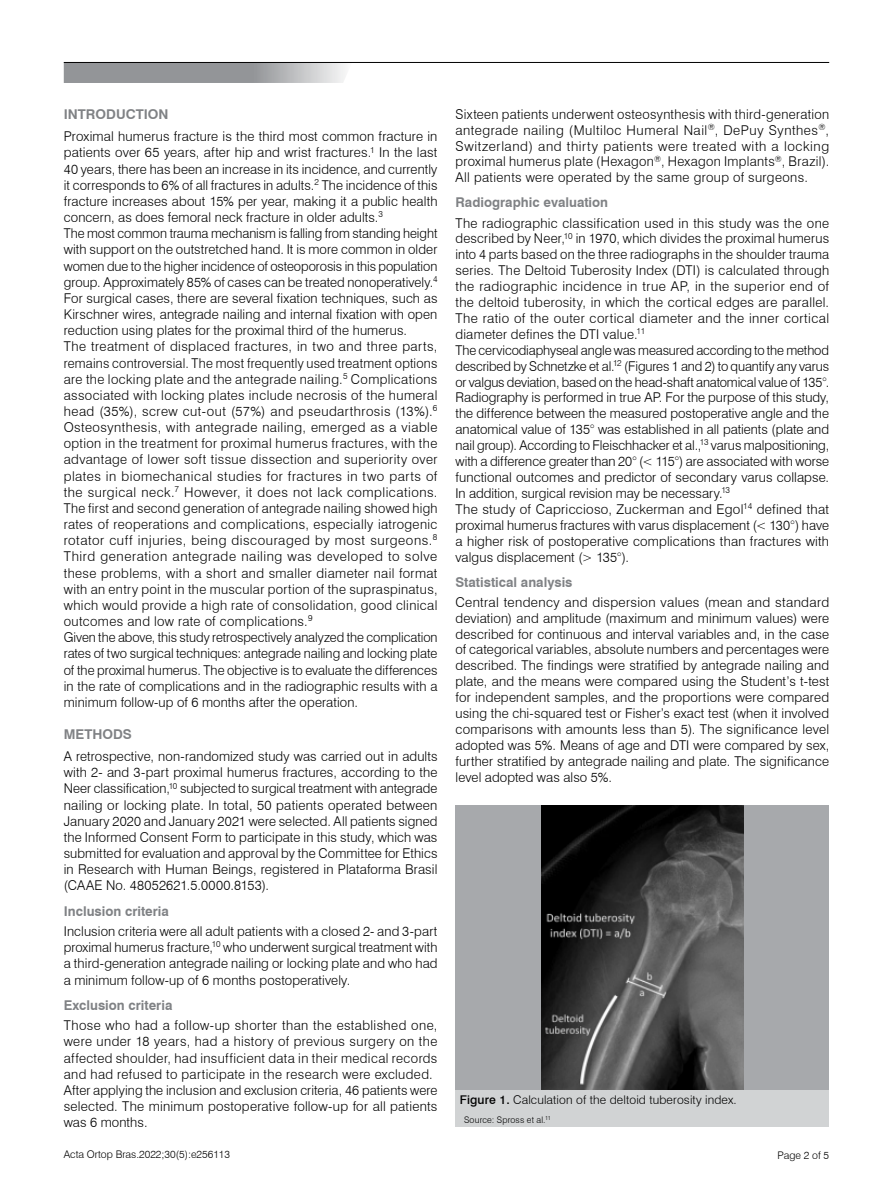
<style>
.page{position:relative;width:893px;height:1191px;background:#fff}
.page>*{position:absolute;margin:0;border:0;box-sizing:border-box;transform-origin:0 0}
.t1{font:300 13.5px/16.2px "Swiss 721 BT";letter-spacing:.01em;color:#000;text-align:justify}
.t2{font:700 13.5px "Swiss 721 BT";color:#808285}
.t3{font:300 12px "Swiss 721 BT";letter-spacing:.01em;color:#000}
.t4{font:300 10.5px "Swiss 721 BT";color:#000}
.t5{font:300 9px "Swiss 721 BT";letter-spacing:.025em;color:#000}
.s1{font-weight:500}
</style>
<div class="page">
<svg style="left:64px;top:63px;width:281px;height:20px;background:#a2a4a7"></svg>
<hr style="left:64px;top:62px;width:765px;height:1px;background:#000">
<div style="left:455px;top:805px;width:374px;height:285px;background:#a7a9ac"></div>
<img style="left:542px;top:805px;width:201px;height:285px">
<div style="left:455px;top:1090px;width:374px;height:37px;background:#d1d3d4"></div>
<p class="t2" style="left:64px;top:106px;width:106px">INTRODUCTION</p>
<p class="t1" style="left:64px;top:128px;width:375px;text-align:left">Proximal humerus fracture is the third most common fracture in patients over 65 years, after hip and wrist fractures.<sup>1</sup> In the last 40 years, there has been an increase in its incidence, and currently it corresponds to 6% of all fractures in adults.<sup>2</sup> The incidence of this fracture increases about 15% per year, making it a public health concern, as does femoral neck fracture in older adults.<sup>3<br></sup>The most common trauma mechanism is falling from standing height with support on the outstretched hand. It is more common in older women due to the higher incidence of osteoporosis in this population group. Approximately 85% of cases can be treated nonoperatively.<sup>4<br></sup>For surgical cases, there are several fixation techniques, such as Kirschner wires, antegrade nailing and internal fixation with open reduction using plates for the proximal third of the humerus.<br>The treatment of displaced fractures, in two and three parts, remains controversial. The most frequently used treatment options are the locking plate and the antegrade nailing.<sup>5</sup> Complications associated with locking plates include necrosis of the humeral head (35%), screw cut-out (57%) and pseudarthrosis (13%).<sup>6<br></sup>Osteosynthesis, with antegrade nailing, emerged as a viable option in the treatment for proximal humerus fractures, with the advantage of lower soft tissue dissection and superiority over plates in biomechanical studies for fractures in two parts of the surgical neck.<sup>7</sup> However, it does not lack complications.<br>The first and second generation of antegrade nailing showed high rates of reoperations and complications, especially iatrogenic rotator cuff injuries, being discouraged by most surgeons.<sup>8<br></sup>Third generation antegrade nailing was developed to solve these problems, with a short and smaller diameter nail format with an entry point in the muscular portion of the supraspinatus, which would provide a high rate of consolidation, good clinical outcomes and low rate of complications.<sup>9<br></sup>Given the above, this study retrospectively analyzed the complication rates of two surgical techniques: antegrade nailing and locking plate of the proximal humerus. The objective is to evaluate the differences in the rate of complications and in the radiographic results with a minimum follow-up of 6 months after the operation.</p>
<p class="t2" style="left:64px;top:725px;width:70px">METHODS</p>
<p class="t1" style="left:64px;top:748px;width:375px">A retrospective, non-randomized study was carried out in adults with 2- and 3-part proximal humerus fractures, according to the Neer classification,<sup>10</sup> subjected to surgical treatment with antegrade nailing or locking plate. In total, 50 patients operated between January 2020 and January 2021 were selected. All patients signed the Informed Consent Form to participate in this study, which was submitted for evaluation and approval by the Committee for Ethics in Research with Human Beings, registered in Plataforma Brasil (CAAE No. 48052621.5.0000.8153).</p>
<p class="t2" style="left:64px;top:902px;width:107px">Inclusion criteria</p>
<p class="t1" style="left:64px;top:923px;width:375px">Inclusion criteria were all adult patients with a closed 2- and 3-part proximal humerus fracture,<sup>10</sup> who underwent surgical treatment with a third-generation antegrade nailing or locking plate and who had a minimum follow-up of 6 months postoperatively.</p>
<p class="t2" style="left:64px;top:996px;width:110px">Exclusion criteria</p>
<p class="t1" style="left:64px;top:1017px;width:375px;text-align:left">Those who had a follow-up shorter than the established one, were under 18 years, had a history of previous surgery on the affected shoulder, had insufficient data in their medical records and had refused to participate in the research were excluded.<br>After applying the inclusion and exclusion criteria, 46 patients were selected. The minimum postoperative follow-up for all patients was 6 months.</p>
<p class="t1" style="left:455px;top:106px;width:375px">Sixteen patients underwent osteosynthesis with third-generation antegrade nailing (Multiloc Humeral Nail<sup>®</sup>, DePuy Synthes<sup>®</sup>, Switzerland) and thirty patients were treated with a locking proximal humerus plate (Hexagon<sup>®</sup>, Hexagon Implants<sup>®</sup>, Brazil).<br>All patients were operated by the same group of surgeons.</p>
<p class="t2" style="left:455px;top:194px;width:154px">Radiographic evaluation</p>
<p class="t1" style="left:455px;top:215px;width:375px;text-align:left">The radiographic classification used in this study was the one described by Neer,<sup>10</sup> in 1970, which divides the proximal humerus into 4 parts based on the three radiographs in the shoulder trauma series. The Deltoid Tuberosity Index (DTI) is calculated through the radiographic incidence in true AP, in the superior end of the deltoid tuberosity, in which the cortical edges are parallel.<br>The ratio of the outer cortical diameter and the inner cortical diameter defines the DTI value.<sup>11<br></sup>The cervicodiaphyseal angle was measured according to the method described by Schnetzke et al.<sup>12</sup> (Figures 1 and 2) to quantify any varus or valgus deviation, based on the head-shaft anatomical value of 135°.<br>Radiography is performed in true AP. For the purpose of this study, the difference between the measured postoperative angle and the anatomical value of 135° was established in all patients (plate and nail group). According to Fleischhacker et al.,<sup>13</sup> varus malpositioning, with a difference greater than 20° (&lt; 115°) are associated with worse functional outcomes and predictor of secondary varus collapse.<br>In addition, surgical revision may be necessary.<sup>13<br></sup>The study of Capriccioso, Zuckerman and Egol<sup>14</sup> defined that proximal humerus fractures with varus displacement (&lt; 130°) have a higher risk of postoperative complications than fractures with valgus displacement (&gt; 135°).</p>
<p class="t2" style="left:455px;top:573px;width:118px">Statistical analysis</p>
<p class="t1" style="left:455px;top:594px;width:375px">Central tendency and dispersion values (mean and standard deviation) and amplitude (maximum and minimum values) were described for continuous and interval variables and, in the case of categorical variables, absolute numbers and percentages were described. The findings were stratified by antegrade nailing and plate, and the means were compared using the Student’s t-test for independent samples, and the proportions were compared using the chi-squared test or Fisher’s exact test (when it involved comparisons with amounts less than 5). The significance level adopted was 5%. Means of age and DTI were compared by sex, further stratified by antegrade nailing and plate. The significance level adopted was also 5%.</p>
<p class="t3" style="left:460px;top:1092px;width:279px"><span class="s1">Figure 1.</span> Calculation of the deltoid tuberosity index.</p>
<p class="t5" style="left:464px;top:1114px;width:88px">Source: Spross et al.<sup>11</sup></p>
<p class="t4" style="left:64px;top:1147px;width:168px">Acta Ortop Bras.2022;30(5):e256113</p>
<p class="t4" style="left:778px;top:1148px;width:53px">Page 2 of 5</p>
</div>
